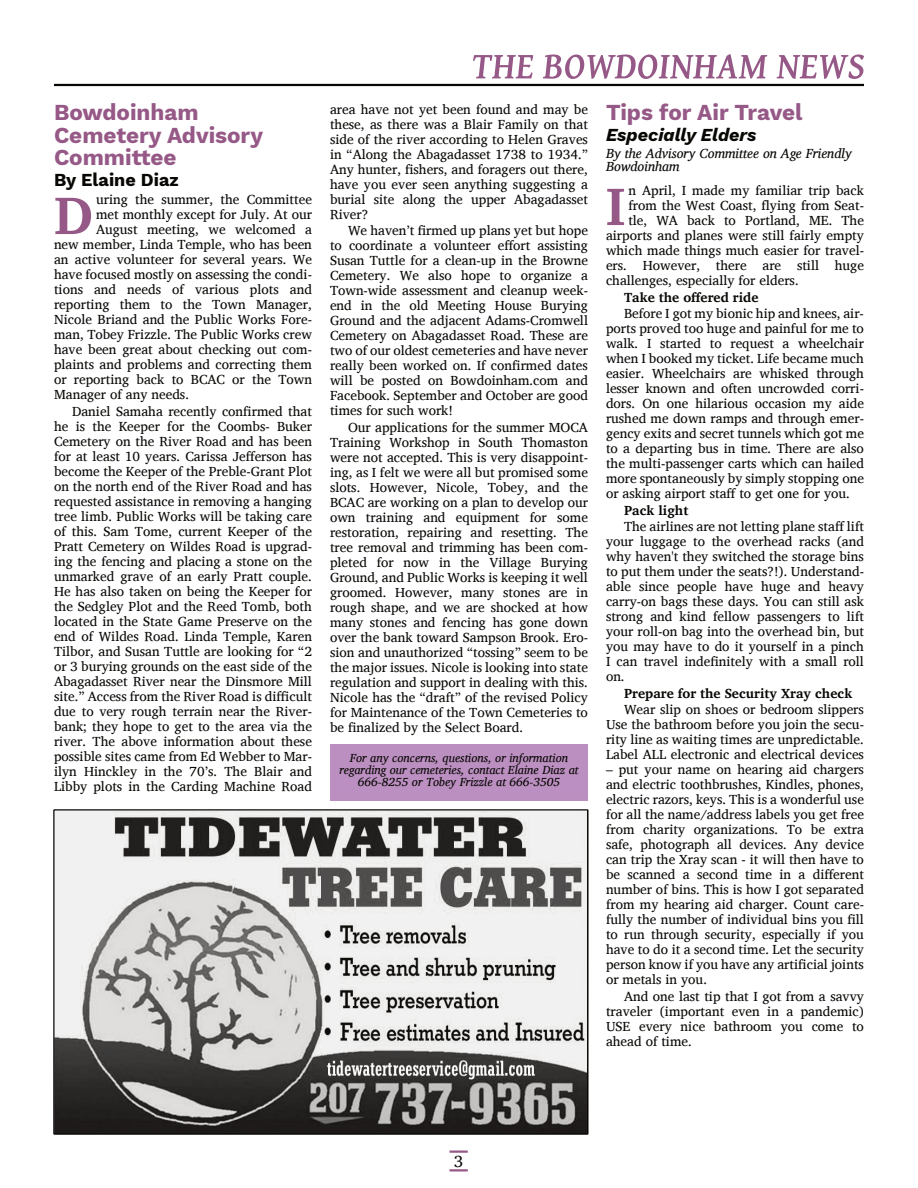
<style>
.page{position:relative;width:918px;height:1188px;background:#fff}
.page>*{position:absolute;margin:0;border:0;box-sizing:border-box;transform-origin:0 0}
.t1{font:700 54px "Charis SIL";color:#965987}
.t2{font:700 22.5px/22.5px "Work Sans";color:#965987}
.t3{font:italic 700 18px "Work Sans";color:#080704}
.t4{font:700 18px "Work Sans";color:#080704}
.t5{font:16.5px "Charis SIL";color:#080704}
.t6{font:13.5px/15px "Charis SIL";color:#080704;text-align:justify}
.t7{font:700 13.5px "Charis SIL";color:#080704}
.t8{font:italic 13.5px/13.5px "Charis SIL";color:#080704}
.t9{font:italic 12px/12px "Charis SIL";color:#080704;text-align:center}
</style>
<div class="page">
<hr style="left:54px;top:84px;width:810px;height:2px;background:#080704">
<hr style="left:449px;top:1150px;width:19px;height:3px;background:#965987">
<hr style="left:449px;top:1169px;width:19px;height:3px;background:#965987">
<svg style="left:473px;top:55px;width:60px;height:23px"></svg>
<svg style="left:543px;top:54px;width:224px;height:25px"></svg>
<svg style="left:777px;top:55px;width:87px;height:24px"></svg>
<img style="left:56px;top:812px;width:530px;height:320px">
<h2 class="t2" style="left:54px;top:101px;width:211px">Bowdoinham<br>Cemetery Advisory<br>Committee</h2>
<h3 class="t4" style="left:54px;top:169px;width:126px">By Elaine Diaz</h3>
<h1 class="t1" style="left:54px;top:169px;width:41px">D</h1>
<p class="t6" style="left:96px;top:191px;width:217px">uring the summer, the Committee</p>
<p class="t6" style="left:96px;top:206px;width:217px">met monthly except for July. At our</p>
<p class="t6" style="left:96px;top:221px;width:217px">August meeting, we welcomed a</p>
<p class="t6" style="left:54px;top:236px;width:259px">new member, Linda Temple, who has been</p>
<p class="t6" style="left:54px;top:251px;width:260px">an active volunteer for several years. We</p>
<p class="t6" style="left:54px;top:266px;width:260px">have focused mostly on assessing the condi‐</p>
<p class="t6" style="left:54px;top:281px;width:260px">tions and needs of various plots and</p>
<p class="t6" style="left:54px;top:296px;width:259px">reporting them to the Town Manager,</p>
<p class="t6" style="left:54px;top:311px;width:259px">Nicole Briand and the Public Works Fore‐</p>
<p class="t6" style="left:54px;top:326px;width:259px">man, Tobey Frizzle. The Public Works crew</p>
<p class="t6" style="left:54px;top:341px;width:259px">have been great about checking out com‐</p>
<p class="t6" style="left:54px;top:356px;width:259px">plaints and problems and correcting them</p>
<p class="t6" style="left:54px;top:371px;width:259px">or reporting back to BCAC or the Town</p>
<p class="t6" style="left:54px;top:386px;width:137px">Manager of any needs.</p>
<p class="t6" style="left:54px;top:403px;width:260px;text-indent:18px">Daniel Samaha recently confirmed that he is the Keeper for the Coombs- Buker Cemetery on the River Road and has been for at least 10 years. Carissa Jefferson has become the Keeper of the Preble-Grant Plot on the north end of the River Road and has requested assistance in removing a hanging tree limb. Public Works will be taking care of this. Sam Tome, current Keeper of the Pratt Cemetery on Wildes Road is upgrad‐ ing the fencing and placing a stone on the unmarked grave of an early Pratt couple.<br>He has also taken on being the Keeper for the Sedgley Plot and the Reed Tomb, both located in the State Game Preserve on the end of Wildes Road. Linda Temple, Karen Tilbor, and Susan Tuttle are looking for “2 or 3 burying grounds on the east side of the Abagadasset River near the Dinsmore Mill site.” Access from the River Road is difficult due to very rough terrain near the River‐ bank; they hope to get to the area via the river. The above information about these possible sites came from Ed Webber to Mar‐ ilyn Hinckley in the 70’s. The Blair and Libby plots in the Carding Machine Road</p>
<p class="t6" style="left:330px;top:101px;width:260px">area have not yet been found and may be these, as there was a Blair Family on that side of the river according to Helen Graves in “Along the Abagadasset 1738 to 1934.” Any hunter, fishers, and foragers out there, have you ever seen anything suggesting a burial site along the upper Abagadasset River?</p>
<p class="t6" style="left:330px;top:223px;width:260px;text-indent:18px">We haven’t firmed up plans yet but hope to coordinate a volunteer effort assisting Susan Tuttle for a clean-up in the Browne Cemetery. We also hope to organize a Town-wide assessment and cleanup week‐ end in the old Meeting House Burying Ground and the adjacent Adams-Cromwell Cemetery on Abagadasset Road. These are two of our oldest cemeteries and have never really been worked on. If confirmed dates will be posted on Bowdoinham.com and Facebook. September and October are good times for such work!</p>
<p class="t6" style="left:330px;top:419px;width:260px;text-indent:18px">Our applications for the summer MOCA Training Workshop in South Thomaston were not accepted. This is very disappoint‐ ing, as I felt we were all but promised some slots. However, Nicole, Tobey, and the BCAC are working on a plan to develop our own training and equipment for some restoration, repairing and resetting. The tree removal and trimming has been com‐ pleted for now in the Village Burying Ground, and Public Works is keeping it well groomed. However, many stones are in rough shape, and we are shocked at how many stones and fencing has gone down over the bank toward Sampson Brook. Ero‐ sion and unauthorized “tossing” seem to be the major issues. Nicole is looking into state regulation and support in dealing with this.<br>Nicole has the “draft” of the revised Policy for Maintenance of the Town Cemeteries to be finalized by the Select Board.</p>
<p class="t9" style="left:339px;top:751px;width:241px">For any concerns, questions, or information regarding our cemeteries, contact Elaine Diaz at<br>666-8255 or Tobey Frizzle at 666-3505</p>
<h2 class="t2" style="left:606px;top:101px;width:198px">Tips for Air Travel</h2>
<h3 class="t3" style="left:606px;top:124px;width:152px">Especially Elders</h3>
<p class="t8" style="left:606px;top:146px;width:247px">By the Advisory Committee on Age Friendly<br>Bowdoinham</p>
<h1 class="t1" style="left:606px;top:160px;width:21px">I</h1>
<p class="t6" style="left:628px;top:182px;width:237px">n April, I made my familiar trip back</p>
<p class="t6" style="left:628px;top:197px;width:237px">from the West Coast, flying from Seat‐</p>
<p class="t6" style="left:628px;top:212px;width:237px">tle, WA back to Portland, ME. The</p>
<p class="t6" style="left:606px;top:227px;width:259px">airports and planes were still fairly empty</p>
<p class="t6" style="left:606px;top:242px;width:259px">which made things much easier for travel‐</p>
<p class="t6" style="left:606px;top:257px;width:259px">ers. However, there are still huge</p>
<p class="t6" style="left:606px;top:272px;width:194px">challenges, especially for elders.</p>
<p class="t7" style="left:624px;top:285px;width:136px">Take the offered ride</p>
<p class="t6" style="left:606px;top:305px;width:260px;text-indent:18px">Before I got my bionic hip and knees, air‐ ports proved too huge and painful for me to walk. I started to request a wheelchair when I booked my ticket. Life became much easier. Wheelchairs are whisked through lesser known and often uncrowded corri‐ dors. On one hilarious occasion my aide rushed me down ramps and through emer‐ gency exits and secret tunnels which got me to a departing bus in time. There are also the multi-passenger carts which can hailed more spontaneously by simply stopping one or asking airport staff to get one for you.</p>
<p class="t7" style="left:624px;top:498px;width:66px">Pack light</p>
<p class="t6" style="left:606px;top:518px;width:260px;text-indent:18px">The airlines are not letting plane staff lift your luggage to the overhead racks (and why haven't they switched the storage bins to put them under the seats?!). Understand‐ able since people have huge and heavy carry-on bags these days. You can still ask strong and kind fellow passengers to lift your roll-on bag into the overhead bin, but you may have to do it yourself in a pinch I can travel indefinitely with a small roll on.</p>
<p class="t7" style="left:624px;top:681px;width:230px">Prepare for the Security Xray check</p>
<p class="t6" style="left:606px;top:701px;width:260px;text-indent:18px">Wear slip on shoes or bedroom slippers Use the bathroom before you join the secu‐ rity line as waiting times are unpredictable.<br>Label ALL electronic and electrical devices</p>
<p class="t6" style="left:606px;top:761px;width:260px">– put your name on hearing aid chargers and electric toothbrushes, Kindles, phones, electric razors, keys. This is a wonderful use for all the name/address labels you get free from charity organizations. To be extra safe, photograph all devices. Any device can trip the Xray scan - it will then have to be scanned a second time in a different number of bins. This is how I got separated from my hearing aid charger. Count care‐ fully the number of individual bins you fill to run through security, especially if you have to do it a second time. Let the security person know if you have any artificial joints or metals in you.</p>
<p class="t6" style="left:606px;top:988px;width:260px;text-indent:18px">And one last tip that I got from a savvy traveler (important even in a pandemic)<br>USE every nice bathroom you come to ahead of time.</p>
<p class="t5" style="left:454px;top:1147px;width:11px">3</p>
</div>
